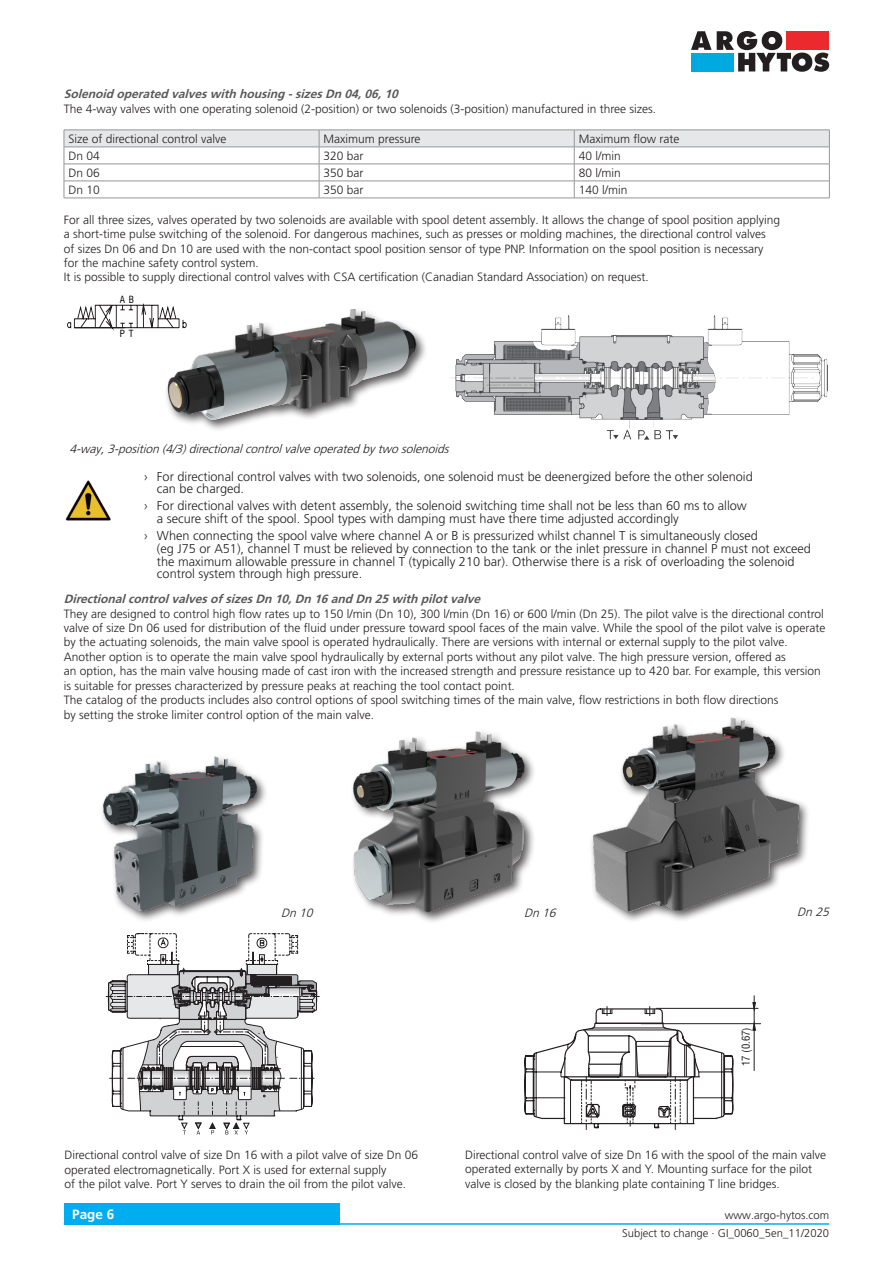
<style>
.page{position:relative;width:893px;height:1263px;background:#fff}
.page>*{position:absolute;margin:0;border:0;box-sizing:border-box;transform-origin:0 0}
.t1{font:700 13.5px "Frutiger LT Pro";color:#fff}
.t2{font:300 12.75px/12.8px "Frutiger LT Pro";color:#231f20}
._06_Text{font:300 12px/14.4px "Frutiger LT Pro";color:#231f20}
._07_Text__1mm{font:300 12px "Frutiger LT Pro";color:#231f20}
._05_Subline_Copytext{font:italic 700 12px "Frutiger LT Pro";color:#57585a}
._06_Text_15__R{font:italic 300 12px "Frutiger LT Pro";color:#231f20}
._06_Text_15{font:italic 300 12px "Frutiger LT Pro";color:#231f20}
.t3{font:300 11.25px "Frutiger LT Pro";color:#231f20}
.t4{font:condensed 10.65px "Swiss 721 BTCE";color:#231f20}
.t5{font:condensed 9.6px "Swiss 721 BTCE";color:#000}
</style>
<div class="page">
<svg style="left:691px;top:31px;width:138px;height:41px"></svg>
<img style="left:352px;top:731px;width:182px;height:191px">
<img style="left:65px;top:480px;width:46px;height:41px">
<div style="left:100px;top:753px;width:169px;height:169px;background:#231f20;opacity:.75"></div>
<img style="left:100px;top:753px;width:169px;height:163px">
<img style="left:591px;top:717px;width:217px;height:204px">
<hr style="left:641px;top:1023px;width:119px;height:1px;background:#231f20">
<hr style="left:754px;top:995px;width:1px;height:76px;background:#231f20">
<svg style="left:752px;top:1023px;width:9px;height:8px"></svg>
<svg style="left:752px;top:1002px;width:6px;height:8px"></svg>
<hr style="left:656px;top:1008px;width:101px;height:1px;background:#231f20">
<svg style="left:524px;top:1006px;width:210px;height:124px"></svg>
<svg style="left:106px;top:933px;width:214px;height:202px"></svg>
<img style="left:451px;top:315px;width:377px;height:124px">
<svg style="left:67px;top:303px;width:96px;height:28px"></svg>
<img style="left:163px;top:306px;width:259px;height:124px">
<div style="left:64px;top:1203px;width:276px;height:22px;background:#00aeef"></div>
<hr style="left:64px;top:1223px;width:765px;height:2px;background:#00aeef">
<svg style="left:64px;top:130px;width:766px;height:68px"></svg>
<hr style="left:64px;top:198px;width:255px;height:1px;background:#939598">
<hr style="left:319px;top:198px;width:255px;height:1px;background:#939598">
<hr style="left:574px;top:198px;width:256px;height:1px;background:#939598">
<p class="_05_Subline_Copytext" style="left:64px;top:87px;width:339px">Solenoid operated valveswith housing -sizesDn 04,06,10</p>
<p class="_06_Text" style="left:64px;top:101px;width:594px">The 4-way valves with one operating solenoid (2-position) or two solenoids (3-position) manufactured in three sizes.</p>
<p class="_07_Text__1mm" style="left:68px;top:132px;width:160px">Size of directional control valve</p>
<p class="_07_Text__1mm" style="left:324px;top:132px;width:98px">Maximum pressure</p>
<p class="_07_Text__1mm" style="left:579px;top:132px;width:102px">Maximum flow rate</p>
<p class="_07_Text__1mm" style="left:68px;top:149px;width:33px">Dn 04</p>
<p class="_07_Text__1mm" style="left:324px;top:149px;width:42px">320 bar</p>
<p class="_07_Text__1mm" style="left:579px;top:149px;width:44px">40 l/min</p>
<p class="_07_Text__1mm" style="left:68px;top:166px;width:33px">Dn 06</p>
<p class="_07_Text__1mm" style="left:324px;top:166px;width:42px">350 bar</p>
<p class="_07_Text__1mm" style="left:579px;top:166px;width:44px">80 l/min</p>
<p class="_07_Text__1mm" style="left:68px;top:183px;width:33px">Dn 10</p>
<p class="_07_Text__1mm" style="left:324px;top:183px;width:42px">350 bar</p>
<p class="_07_Text__1mm" style="left:579px;top:183px;width:50px">140 l/min</p>
<p class="_06_Text" style="left:64px;top:212px;width:718px">For all three sizes, valves operated by two solenoids are available with spool detent assembly. It allows the change of spool position applying</p>
<p class="_06_Text" style="left:64px;top:227px;width:703px">a short-time pulse switching of the solenoid. For dangerous machines, such as presses or molding machines, the directional control valves</p>
<p class="_06_Text" style="left:64px;top:241px;width:701px">of sizes Dn 06 and Dn 10 are used with the non-contact spool position sensor of type PNP. Information on the spool position is necessary</p>
<p class="_06_Text" style="left:64px;top:256px;width:197px">for the machine safety control system.</p>
<p class="_06_Text" style="left:64px;top:270px;width:587px">It is possible to supply directional control valves with CSA certification (Canadian Standard Association) on request.</p>
<p class="t5" style="left:120px;top:293px;width:16px">A B</p>
<p class="t5" style="left:120px;top:327px;width:15px">P T</p>
<p class="_06_Text_15__R" style="left:69px;top:442px;width:384px">4-way,3-position(4/3)directionalcontrolvalveoperatedbytwosolenoids</p>
<p class="t2" style="left:157px;top:470px;width:597px;text-indent:-13px">› For directional control valves with two solenoids, one solenoid must be deenergized before the other solenoid can be charged.</p>
<p class="t2" style="left:157px;top:500px;width:591px;text-indent:-13px">› For directional valves with detent assembly, the solenoid switching time shall not be less than 60 ms to allow a secure shift of the spool. Spool types with damping must have there time adjusted accordingly</p>
<p class="t2" style="left:157px;top:529px;width:655px;text-indent:-13px">› When connecting the spool valve where channel A or B is pressurized whilst channel T is simultaneously closed<br>(eg J75 or A51), channel T must be relieved by connection to the tank or the inlet pressure in channel P must not exceed the maximum allowable pressure in channel T (typically 210 bar). Otherwise there is a risk of overloading the solenoid control system through high pressure.</p>
<p class="_05_Subline_Copytext" style="left:64px;top:592px;width:422px">DirectionalcontrolvalvesofsizesDn 10,Dn 16and Dn 25with pilotvalve</p>
<p class="_06_Text" style="left:64px;top:606px;width:763px">They are designed to control high flow rates up to 150 l/min (Dn 10), 300 l/min (Dn 16) or 600 l/min (Dn 25). The pilot valve is the directional control valve of size Dn 06 used for distribution of the fluid under pressure toward spool faces of the main valve. While the spool of the pilot valve is operate by the actuating solenoids, the main valve spool is operated hydraulically. There are versions with internal or external supply to the pilot valve.</p>
<p class="_06_Text" style="left:64px;top:650px;width:724px">Another option is to operate the main valve spool hydraulically by external ports without any pilot valve. The high pressure version, offered as</p>
<p class="_06_Text" style="left:64px;top:664px;width:759px">an option, has the main valve housing made of cast iron with the increased strength and pressure resistance up to 420 bar. For example, this version is suitable for presses characterized by pressure peaks at reaching the tool contact point.</p>
<p class="_06_Text" style="left:64px;top:693px;width:716px">The catalog of the products includes also control options of spool switching times of the main valve, flow restrictions in both flow directions by setting the stroke limiter control option of the main valve.</p>
<p class="_06_Text_15" style="left:281px;top:905px;width:37px">Dn10</p>
<p class="_06_Text_15" style="left:524px;top:906px;width:37px">Dn16</p>
<p class="_06_Text_15" style="left:797px;top:905px;width:37px">Dn25</p>
<p class="_06_Text" style="left:64px;top:1148px;width:355px">Directional control valve of size Dn 16 with a pilot valve of size Dn 06 operated electromagnetically. Port X is used for external supply</p>
<p class="_06_Text" style="left:64px;top:1177px;width:343px">of the pilot valve. Port Y serves to drain the oil from the pilot valve.</p>
<p class="t4" style="left:738px;top:1066px;width:40px;rotate:-90deg">17 (0.67)</p>
<p class="_06_Text" style="left:465px;top:1147px;width:362px">Directional control valve of size Dn 16 with the spool of the main valve operated externally by ports X and Y. Mounting surface for the pilot valve is closed by the blanking plate containing T line bridges.</p>
<p class="t1" style="left:72px;top:1207px;width:44px">Page 6</p>
<p class="t3" style="left:725px;top:1209px;width:106px">www.argo-hytos.com</p>
<p class="t3" style="left:622px;top:1226px;width:208px">Subject to change · GI_0060_5en_11/2020</p>
</div>
